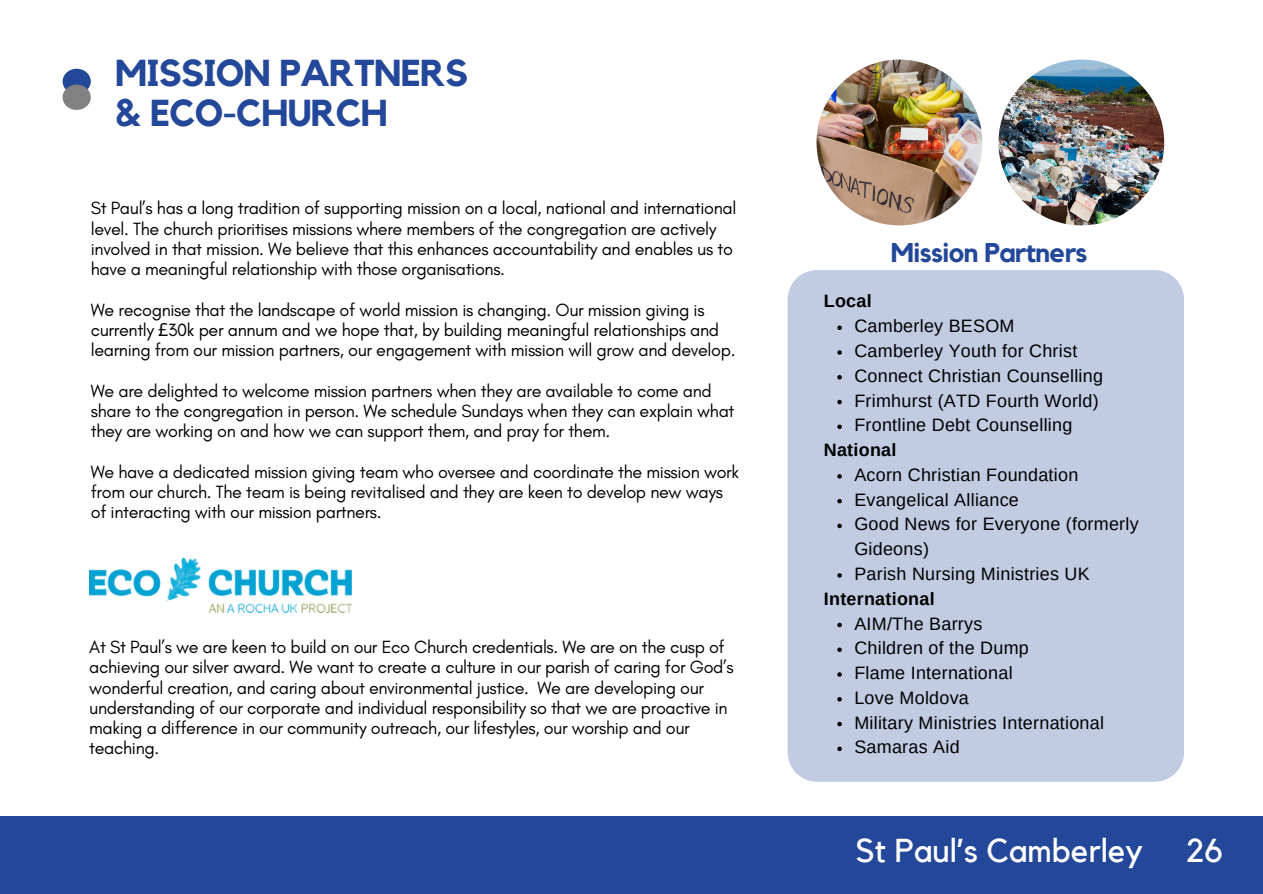
<style>
.page{position:relative;width:1263px;height:894px;background:#fff}
.page>*{position:absolute;margin:0;border:0;box-sizing:border-box;transform-origin:0 0}
.t1{font:700 37.35px/40.5px "Kollektif";letter-spacing:-.02em;color:#234799}
.t2{font:33px "Kollektif";color:#fff}
.t3{font:700 27px "Kollektif";letter-spacing:-.02em;color:#234799}
.t4{font:18px/20.2px "Glacial Indifference";letter-spacing:-.02em;color:#000}
.t5{font:18px/24.8px "Arimo";letter-spacing:.015em;color:#000}
.t6{font:700 18px "Arimo";letter-spacing:.015em;color:#000}
.s1{font-family:"Noto Sans"}
</style>
<div class="page">
<div style="left:0;top:815px;width:1263px;height:78px;background:#234799"></div>
<img style="left:816px;top:59px;width:349px;height:167px">
<img style="left:998px;top:60px;width:166px;height:165px">
<img style="left:89px;top:557px;width:262px;height:55px">
<div style="left:63px;top:69px;width:28px;height:25px;background:#234799;border-radius:50%"></div>
<div style="left:63px;top:85px;width:28px;height:25px;background:#818182;border-radius:50%"></div>
<div style="left:788px;top:270px;width:396px;height:511px;background:#c1cbe2"></div>
<svg style="left:837px;top:325px;width:5px;height:5px"></svg>
<svg style="left:837px;top:350px;width:5px;height:4px"></svg>
<svg style="left:837px;top:375px;width:5px;height:4px"></svg>
<svg style="left:837px;top:399px;width:5px;height:5px"></svg>
<svg style="left:837px;top:424px;width:5px;height:5px"></svg>
<svg style="left:837px;top:474px;width:5px;height:4px"></svg>
<svg style="left:837px;top:498px;width:5px;height:5px"></svg>
<svg style="left:837px;top:523px;width:5px;height:5px"></svg>
<svg style="left:837px;top:573px;width:5px;height:4px"></svg>
<svg style="left:837px;top:622px;width:5px;height:5px"></svg>
<svg style="left:837px;top:647px;width:5px;height:4px"></svg>
<svg style="left:837px;top:672px;width:5px;height:4px"></svg>
<svg style="left:837px;top:696px;width:5px;height:5px"></svg>
<svg style="left:837px;top:721px;width:5px;height:5px"></svg>
<svg style="left:837px;top:746px;width:5px;height:4px"></svg>
<h1 class="t1" style="left:115px;top:54px;width:354px">MISSION PARTNERS &amp; ECO-CHURCH</h1>
<p class="t4" style="left:91px;top:198px;width:647px">St Paul’s has a long tradition of supporting mission on a local, national and international level. The church prioritises missions where members of the congregation are actively involved in that mission. We believe that this enhances accountability and enables us to have a meaningful relationship with those organisations.</p>
<p class="t4" style="left:91px;top:299px;width:646px">We recognise that the landscape of world mission is changing. Our mission giving is currently <span class="s1">£</span>30k per annum and we hope that, by building meaningful relationships and learning from our mission partners, our engagement with mission will grow and develop.</p>
<p class="t4" style="left:91px;top:380px;width:645px">We are delighted to welcome mission partners when they are available to come and share to the congregation in person. We schedule Sundays when they can explain what they are working on and how we can support them, and pray for them.</p>
<p class="t4" style="left:91px;top:461px;width:650px">We have a dedicated mission giving team who oversee and coordinate the mission work from our church. The team is being revitalised and they are keen to develop new ways of interacting with our mission partners.</p>
<h2 class="t4" style="left:89px;top:636px;width:646px">At St Paul’s we are keen to build on our Eco Church credentials. We are on the cusp of achieving our silver award. We want to create a culture in our parish of caring for God’s wonderful creation, and caring about environmental justice. We are developing our understanding of our corporate and individual responsibility so that we are proactive in making a difference in our community outreach, our lifestyles, our worship and our teaching.</h2>
<p class="t3" style="left:891px;top:240px;width:198px">Mission Partners</p>
<h3 class="t6" style="left:824px;top:291px;width:49px">Local</h3>
<h4 class="t5" style="left:854px;top:313px;width:162px">Camberley BESOM</h4>
<p class="t5" style="left:854px;top:338px;width:224px">Camberley Youth for Christ</p>
<p class="t5" style="left:854px;top:363px;width:250px">Connect Christian Counselling</p>
<p class="t5" style="left:854px;top:388px;width:246px">Frimhurst (ATD Fourth World)</p>
<p class="t5" style="left:854px;top:412px;width:220px">Frontline Debt Counselling</p>
<p class="t6" style="left:824px;top:439px;width:74px">National</p>
<h4 class="t5" style="left:854px;top:462px;width:226px">Acorn Christian Foundation</h4>
<p class="t5" style="left:854px;top:487px;width:166px">Evangelical Alliance</p>
<p class="t5" style="left:854px;top:511px;width:286px">Good News for Everyone (formerly<br>Gideons)</p>
<p class="t5" style="left:854px;top:561px;width:237px">Parish Nursing Ministries UK</p>
<p class="t6" style="left:824px;top:588px;width:112px">International</p>
<h4 class="t5" style="left:854px;top:610px;width:130px">AIM/The Barrys</h4>
<p class="t5" style="left:854px;top:635px;width:176px">Children of the Dump</p>
<p class="t5" style="left:854px;top:660px;width:160px">Flame International</p>
<p class="t5" style="left:854px;top:685px;width:116px">Love Moldova</p>
<p class="t5" style="left:854px;top:709px;width:251px">Military Ministries International</p>
<p class="t5" style="left:854px;top:734px;width:107px">Samaras Aid</p>
<p class="t2" style="left:856px;top:835px;width:289px">St Paul’s Camberley</p>
<p class="t2" style="left:1186px;top:835px;width:38px">26</p>
</div>
